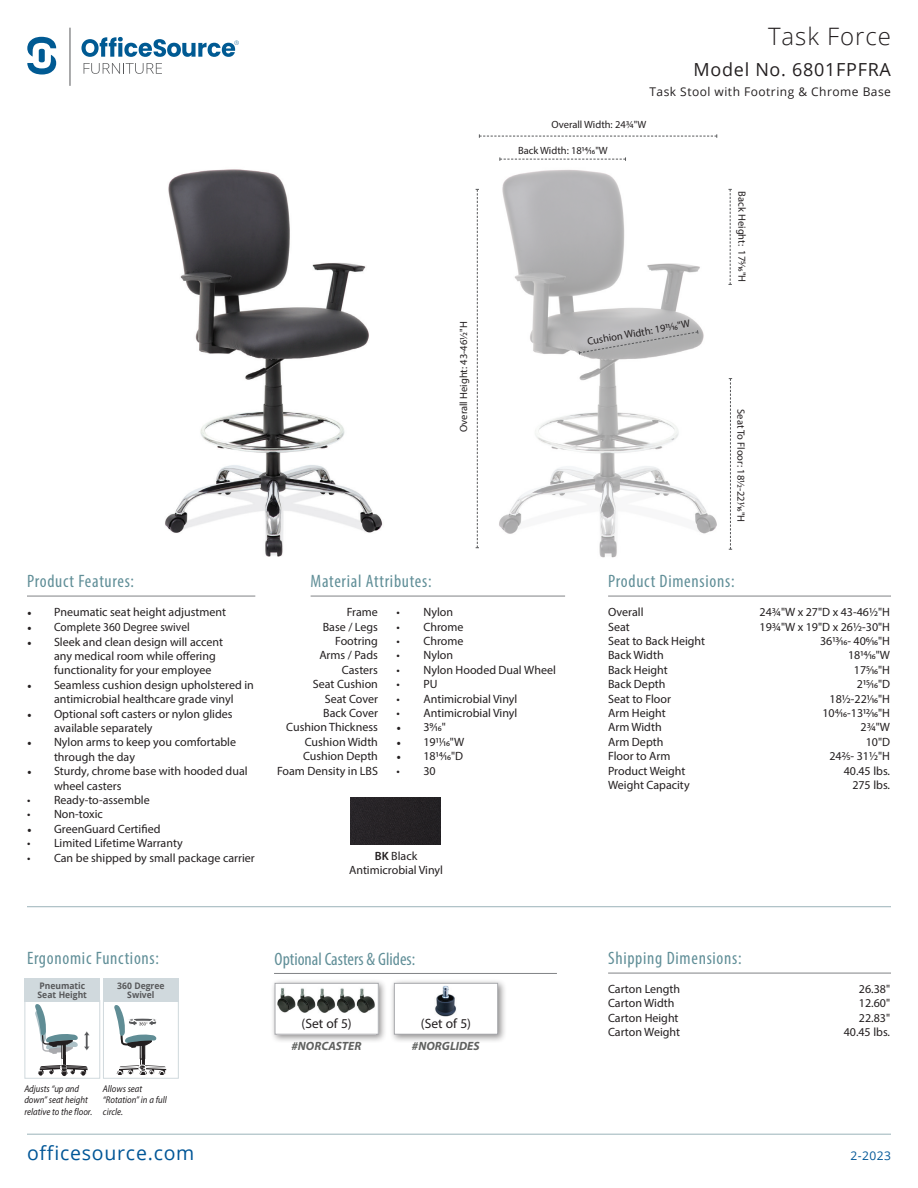
<style>
.page{position:relative;width:918px;height:1188px;background:#fff}
.page>*{position:absolute;margin:0;border:0;box-sizing:border-box;transform-origin:0 0}
.t1{font:300 24px "Open Sans";letter-spacing:.04em;color:#231f20}
.t2{font:19.5px "Open Sans";letter-spacing:.04em;color:#005697}
.t3{font:condensed 18px "Myriad Pro";letter-spacing:.04em;color:#618f98}
.t4{font:condensed 18px "Myriad Pro";color:#618f98}
.t5{font:18px "Open Sans";letter-spacing:.04em;color:#231f20}
.t6{font:13.5px "Myriad Pro";color:#231f20}
.t7{font:12px/14.4px "Myriad Pro";color:#231f20}
.t8{font:12px "Open Sans";letter-spacing:.04em;color:#231f20}
.t9{font:12px "Myriad Pro";color:#231f20;scale:.95 1}
.t10{font:italic 700 12px "Myriad Pro";color:#5f615f}
.t11{font:12px "Open Sans";color:#005697}
.t12{font:10.5px "Myriad Pro";color:#231f20}
.Small_bd_copy_bold{font:italic 9.75px/11.7px "Myriad Pro";color:#231f20;scale:.9 1}
.Small_body_copy__8pt{font:700 9px "Open Sans";color:#57585a;scale:.95 1}
.s1{font-family:"Minion Pro"}
.s2{font-weight:600}
</style>
<div class="page">
<img style="left:165px;top:169px;width:218px;height:388px">
<svg style="left:84px;top:63px;width:78px;height:11px"></svg>
<hr style="left:70px;top:28px;width:1px;height:58px;background:#57585a">
<svg style="left:81px;top:37px;width:158px;height:20px"></svg>
<svg style="left:27px;top:37px;width:29px;height:38px"></svg>
<hr style="left:27px;top:1134px;width:864px;height:1px;background:#9bb3b9">
<hr style="left:27px;top:596px;width:228px;height:1px;background:#808285">
<hr style="left:311px;top:596px;width:254px;height:1px;background:#808285">
<hr style="left:608px;top:596px;width:283px;height:1px;background:#808285">
<hr style="left:608px;top:973px;width:283px;height:1px;background:#808285">
<hr style="left:27px;top:906px;width:864px;height:1px;background:#9bb3b9">
<div style="left:350px;top:797px;width:90px;height:48px;background:#262326"></div>
<img style="left:499px;top:170px;width:218px;height:388px">
<svg style="left:479px;top:134px;width:238px;height:4px"></svg>
<svg style="left:578px;top:329px;width:121px;height:26px;background:#b4b4b5"></svg>
<svg style="left:499px;top:157px;width:127px;height:4px"></svg>
<svg style="left:476px;top:189px;width:3px;height:359px"></svg>
<svg style="left:729px;top:378px;width:3px;height:172px"></svg>
<svg style="left:728px;top:189px;width:4px;height:96px"></svg>
<div style="left:24px;top:1000px;width:76px;height:79px;background:#fff;border:1px solid #d0d9dd"></div>
<div style="left:24px;top:979px;width:76px;height:23px;background:#d0d9dd"></div>
<svg style="left:35px;top:1004px;width:55px;height:72px"></svg>
<div style="left:103px;top:1000px;width:76px;height:79px;background:#fff;border:1px solid #d0d9dd"></div>
<div style="left:103px;top:979px;width:76px;height:23px;background:#d0d9dd"></div>
<svg style="left:114px;top:1005px;width:53px;height:70px"></svg>
<div style="left:270px;top:978px;width:118px;height:66px;background:#231f20;opacity:.5"></div>
<div style="left:275px;top:983px;width:103px;height:51px;background:#fff"></div>
<img style="left:278px;top:988px;width:97px;height:25px">
<div style="left:275px;top:983px;width:104px;height:52px;border:1px solid #a8a9ad"></div>
<div style="left:389px;top:978px;width:118px;height:66px;background:#231f20;opacity:.5"></div>
<div style="left:394px;top:983px;width:104px;height:51px;background:#fff"></div>
<img style="left:435px;top:986px;width:21px;height:30px">
<div style="left:394px;top:983px;width:104px;height:52px;border:1px solid #a8a9ad"></div>
<hr style="left:274px;top:973px;width:283px;height:1px;background:#808285">
<p class="t3" style="left:27px;top:571px;width:109px">Product Features:</p>
<p class="t7" style="left:27px;top:605px;width:201px"><span class="s1">•</span> Pneumatic seat height adjustment</p>
<p class="t9" style="left:27px;top:620px;width:173px"><span class="s1">•</span> Complete 360 Degree swivel</p>
<p class="t7" style="left:54px;top:634px;width:171px;text-indent:-27px"><span class="s1">•</span> Sleek and clean design will accent any medical room while offering functionality for your employee</p>
<p class="t7" style="left:27px;top:677px;width:228px;text-align:center"><span class="s1">•</span> Seamless cushion design upholstered in antimicrobial healthcare grade vinyl</p>
<p class="t7" style="left:54px;top:706px;width:180px;text-indent:-27px"><span class="s1">•</span> Optional soft casters or nylon glides available separately</p>
<p class="t7" style="left:54px;top:735px;width:184px;text-indent:-27px"><span class="s1">•</span> Nylon arms to keep you comfortable through the day</p>
<p class="t7" style="left:54px;top:764px;width:195px;text-indent:-27px"><span class="s1">•</span> Sturdy, chrome base with hooded dual wheel casters</p>
<p class="t7" style="left:27px;top:793px;width:124px">• Ready-to-assemble</p>
<p class="t7" style="left:27px;top:807px;width:77px">• Non-toxic</p>
<p class="t7" style="left:27px;top:821px;width:135px"><span class="s1">•</span> GreenGuard Certified</p>
<p class="t7" style="left:27px;top:836px;width:157px">• Limited Lifetime Warranty</p>
<p class="t7" style="left:27px;top:850px;width:229px">• Can be shipped by small package carrier</p>
<p class="t1" style="left:768px;top:20px;width:124px">Task Force</p>
<p class="t5" style="left:694px;top:57px;width:199px">Model No. 6801FPFRA</p>
<p class="t8" style="left:649px;top:83px;width:243px">Task Stool with Footring &amp; Chrome Base</p>
<p class="t12" style="left:457px;top:432px;width:112px;rotate:-90deg">Overall Height: 43-461/2"H</p>
<p class="t12" style="left:551px;top:118px;width:96px">Overall Width: 243/4"W</p>
<p class="t12" style="left:518px;top:144px;width:91px">Back Width: 1814/16"W</p>
<p class="t12" style="left:586px;top:335px;width:106px;rotate:-10deg">Cushion Width: 1 9 11/16"W</p>
<p class="t12" style="left:749px;top:191px;width:92px;rotate:90deg">Back Height: 175/16"H</p>
<p class="t12" style="left:747px;top:409px;width:115px;rotate:90deg">Seat To Floor: 181/2-221/16"H</p>
<p class="t3" style="left:311px;top:571px;width:123px">Material Attributes:</p>
<p class="t3" style="left:608px;top:571px;width:128px">Product Dimensions:</p>
<p class="t7" style="left:608px;top:605px;width:37px">Overall</p>
<p class="t7" style="left:760px;top:605px;width:132px">243/4"W x 27"D x 43-461/2"H</p>
<p class="t7" style="left:608px;top:619px;width:23px">Seat</p>
<p class="t7" style="left:760px;top:619px;width:132px">193/4"W x 19"D x 261/2-30"H</p>
<p class="t7" style="left:608px;top:634px;width:99px">Seat to Back Height</p>
<p class="t7" style="left:820px;top:634px;width:72px">3613/16- 406/16"H</p>
<p class="t7" style="left:608px;top:648px;width:57px">Back Width</p>
<p class="t7" style="left:848px;top:648px;width:43px">1814/16"W</p>
<p class="t7" style="left:608px;top:662px;width:61px">Back Height</p>
<p class="t7" style="left:854px;top:662px;width:38px">175/16"H</p>
<p class="t7" style="left:608px;top:677px;width:59px">Back Depth</p>
<p class="t7" style="left:857px;top:677px;width:35px">215/16"D</p>
<p class="t7" style="left:608px;top:691px;width:64px">Seat to Floor</p>
<p class="t7" style="left:830px;top:691px;width:62px">181/2-221/16"H</p>
<p class="t7" style="left:608px;top:706px;width:59px">Arm Height</p>
<p class="t7" style="left:822px;top:706px;width:69px">104/16-1312/16"H</p>
<p class="t7" style="left:608px;top:720px;width:55px">Arm Width</p>
<p class="t7" style="left:861px;top:720px;width:31px">23/4"W</p>
<p class="t7" style="left:608px;top:734px;width:57px">Arm Depth</p>
<p class="t7" style="left:866px;top:734px;width:26px">10"D</p>
<p class="t7" style="left:608px;top:749px;width:64px">Floor to Arm</p>
<p class="t7" style="left:829px;top:749px;width:62px">242/5- 311/2"H</p>
<p class="t7" style="left:608px;top:763px;width:79px">Product Weight</p>
<p class="t7" style="left:844px;top:763px;width:48px">40.45 lbs.</p>
<p class="t7" style="left:608px;top:778px;width:83px">Weight Capacity</p>
<p class="t7" style="left:852px;top:778px;width:39px">275 lbs.</p>
<p class="t7" style="left:396px;top:605px;width:58px">• Nylon</p>
<p class="t7" style="left:396px;top:619px;width:69px">• Chrome</p>
<p class="t7" style="left:396px;top:634px;width:69px">• Chrome</p>
<p class="t7" style="left:396px;top:648px;width:58px">• Nylon</p>
<p class="t7" style="left:396px;top:662px;width:161px">• Nylon Hooded Dual Wheel</p>
<p class="t7" style="left:396px;top:677px;width:43px">• PU</p>
<p class="t7" style="left:396px;top:691px;width:122px">• Antimicrobial Vinyl</p>
<p class="t7" style="left:396px;top:706px;width:122px">• Antimicrobial Vinyl</p>
<p class="t7" style="left:396px;top:720px;width:51px"><span class="s1">•</span> 39/16"</p>
<p class="t7" style="left:396px;top:734px;width:69px"><span class="s1">•</span> 1911/16"W</p>
<p class="t7" style="left:396px;top:749px;width:68px"><span class="s1">•</span> 1814/16"D</p>
<p class="t7" style="left:396px;top:763px;width:41px">• 30</p>
<p class="t7" style="left:347px;top:605px;width:33px">Frame</p>
<p class="t7" style="left:323px;top:619px;width:57px">Base / Legs</p>
<p class="t7" style="left:335px;top:634px;width:44px">Footring</p>
<p class="t7" style="left:319px;top:648px;width:60px">Arms / Pads</p>
<p class="t7" style="left:342px;top:662px;width:37px">Casters</p>
<p class="t7" style="left:313px;top:677px;width:67px">Seat Cushion</p>
<p class="t7" style="left:325px;top:691px;width:55px">Seat Cover</p>
<p class="t7" style="left:323px;top:706px;width:56px">Back Cover</p>
<p class="t7" style="left:286px;top:720px;width:93px">Cushion Thickness</p>
<p class="t7" style="left:305px;top:734px;width:75px">Cushion Width</p>
<p class="t7" style="left:303px;top:749px;width:76px">Cushion Depth</p>
<p class="t7" style="left:277px;top:763px;width:102px">Foam Density in LBS</p>
<p class="t7" style="left:375px;top:848px;width:44px"><span class="s2">BK</span> Black</p>
<p class="t7" style="left:349px;top:863px;width:95px">Antimicrobial Vinyl</p>
<p class="t3" style="left:27px;top:948px;width:134px">Ergonomic Functions:</p>
<p class="Small_body_copy__8pt" style="left:39px;top:980px;width:50px">Pneumatic</p>
<p class="Small_body_copy__8pt" style="left:38px;top:989px;width:54px">Seat Height</p>
<p class="Small_body_copy__8pt" style="left:117px;top:980px;width:51px">360 Degree</p>
<p class="Small_body_copy__8pt" style="left:127px;top:989px;width:30px">Swivel</p>
<p class="Small_bd_copy_bold" style="left:24px;top:1082px;width:77px">Adjusts “up and down” seat height relative to the floor.</p>
<p class="Small_bd_copy_bold" style="left:103px;top:1082px;width:72px">Allows seat “Rotation” in a full circle.</p>
<p class="t2" style="left:27px;top:1140px;width:169px">officesource.com</p>
<p class="t4" style="left:275px;top:948px;width:142px">Optional Casters &amp; Glides:</p>
<p class="t6" style="left:302px;top:1015px;width:52px">(Set of 5)</p>
<p class="t10" style="left:291px;top:1038px;width:72px">#NORCASTER</p>
<p class="t6" style="left:421px;top:1015px;width:52px">(Set of 5)</p>
<p class="t10" style="left:412px;top:1038px;width:69px">#NORGLIDES</p>
<p class="t3" style="left:608px;top:948px;width:135px">Shipping Dimensions:</p>
<p class="t7" style="left:608px;top:982px;width:74px">Carton Length</p>
<p class="t7" style="left:859px;top:982px;width:33px">26.38"</p>
<p class="t7" style="left:608px;top:996px;width:68px">Carton Width</p>
<p class="t7" style="left:859px;top:996px;width:33px">12.60"</p>
<p class="t7" style="left:608px;top:1010px;width:72px">Carton Height</p>
<p class="t7" style="left:859px;top:1010px;width:33px">22.83"</p>
<p class="t7" style="left:608px;top:1025px;width:73px">Carton Weight</p>
<p class="t7" style="left:844px;top:1025px;width:48px">40.45 lbs.</p>
<p class="t11" style="left:850px;top:1148px;width:42px">2-2023</p>
</div>
